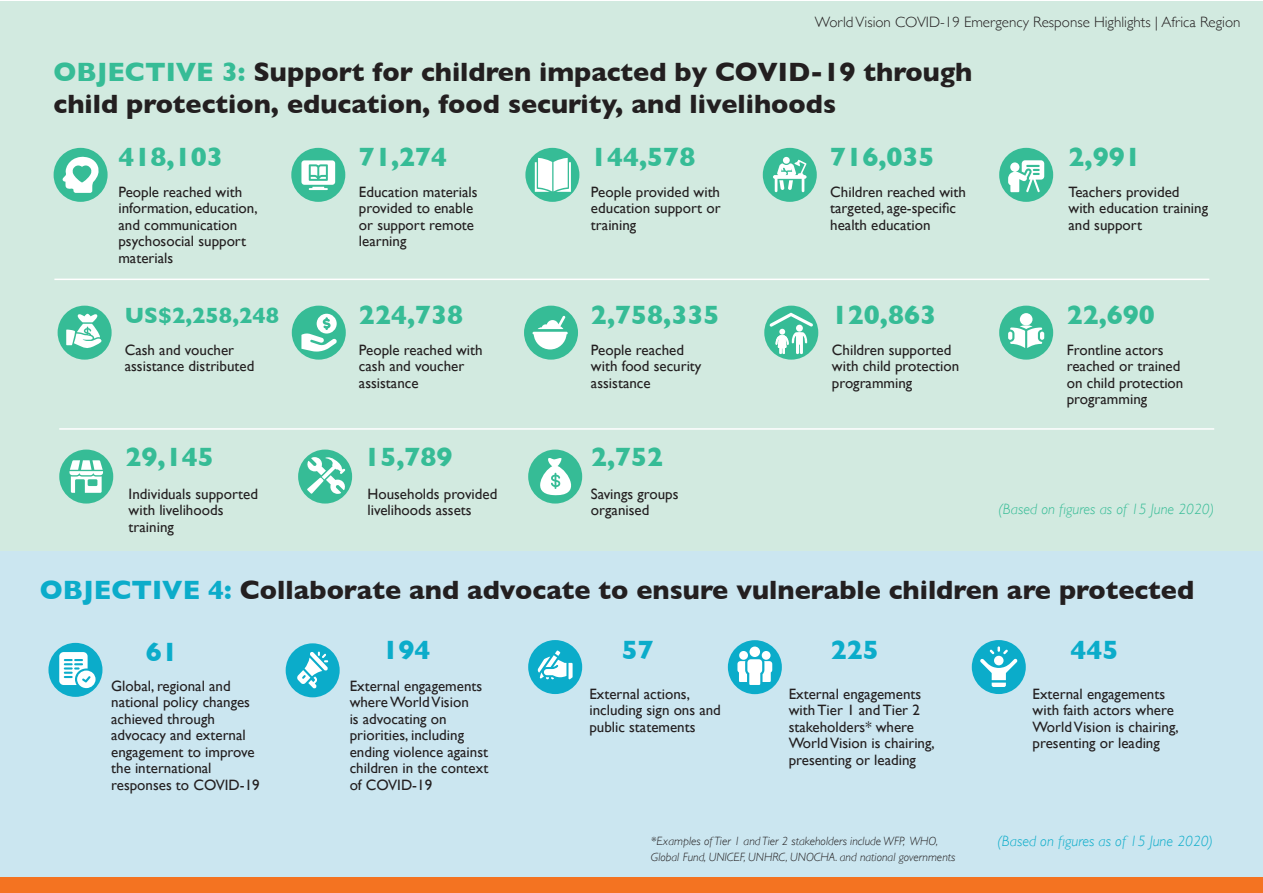
<style>
.page{position:relative;width:1263px;height:893px;background:#fff}
.page>*{position:absolute;margin:0;border:0;box-sizing:border-box;transform-origin:0 0}
.t1{font:700 27px/32.4px "Gill Sans";color:#231f20}
.t2{font:700 27px "Gill Sans";color:#36bc96}
.t3{font:700 27px "Gill Sans";color:#0bacca}
.t4{font:700 22.5px "Gill Sans";color:#36bc96}
.t5{font:15px/16.5px "Gill Sans";color:#231f20}
.t6{font:300 15px "Gill Sans";color:#231f20}
.t7{font:italic 300 15px "Gill Sans";color:#36bc96}
.t8{font:italic 300 15px "Gill Sans";color:#0bacca}
.t9{font:italic 300 12px/16.5px "Gill Sans";color:#231f20}
.s1{color:#36bc96}
.s2{color:#0bacca}
</style>
<div class="page">
<div style="left:0;top:1px;width:1263px;height:550px;background:#d2eae0"></div>
<div style="left:54px;top:148px;width:54px;height:54px;background:#36bc96;border-radius:50%"></div>
<svg style="left:62px;top:157px;width:37px;height:36px"></svg>
<div style="left:525px;top:148px;width:54px;height:54px;background:#36bc96;border-radius:50%"></div>
<svg style="left:535px;top:158px;width:36px;height:34px"></svg>
<div style="left:764px;top:306px;width:54px;height:54px;background:#36bc96;border-radius:50%"></div>
<svg style="left:769px;top:313px;width:44px;height:41px"></svg>
<hr style="left:54px;top:279px;width:1155px;height:1px;background:#fff">
<div style="left:524px;top:306px;width:54px;height:54px;background:#36bc96;border-radius:50%"></div>
<svg style="left:532px;top:316px;width:36px;height:33px"></svg>
<div style="left:58px;top:306px;width:54px;height:54px;background:#36bc96;border-radius:50%"></div>
<svg style="left:66px;top:314px;width:35px;height:34px"></svg>
<div style="left:291px;top:148px;width:54px;height:54px;background:#36bc96;border-radius:50%"></div>
<svg style="left:301px;top:160px;width:34px;height:30px"></svg>
<div style="left:292px;top:306px;width:54px;height:54px;background:#36bc96;border-radius:50%"></div>
<svg style="left:301px;top:314px;width:36px;height:38px"></svg>
<div style="left:999px;top:306px;width:54px;height:54px;background:#36bc96;border-radius:50%"></div>
<div style="left:1020px;top:313px;width:12px;height:12px;background:#fff;border-radius:50%"></div>
<svg style="left:1008px;top:325px;width:36px;height:23px"></svg>
<div style="left:999px;top:148px;width:54px;height:54px;background:#36bc96;border-radius:50%"></div>
<svg style="left:1008px;top:160px;width:36px;height:32px"></svg>
<div style="left:763px;top:148px;width:54px;height:54px;background:#36bc96;border-radius:50%"></div>
<svg style="left:773px;top:160px;width:33px;height:32px"></svg>
<div style="left:783px;top:157px;width:7px;height:7px;background:#fff;border-radius:50%"></div>
<div style="left:0;top:551px;width:1263px;height:326px;background:#cbe6f0"></div>
<div style="left:286px;top:643px;width:54px;height:54px;background:#0bacca;border-radius:50%"></div>
<svg style="left:297px;top:652px;width:31px;height:37px"></svg>
<div style="left:48px;top:643px;width:54px;height:54px;background:#0bacca;border-radius:50%"></div>
<svg style="left:59px;top:652px;width:37px;height:36px"></svg>
<hr style="left:59px;top:428px;width:1155px;height:2px;background:#fff">
<div style="left:528px;top:450px;width:54px;height:54px;background:#36bc96;border-radius:50%"></div>
<svg style="left:530px;top:457px;width:53px;height:40px"></svg>
<div style="left:298px;top:450px;width:54px;height:54px;background:#36bc96;border-radius:50%"></div>
<svg style="left:307px;top:457px;width:39px;height:37px"></svg>
<div style="left:59px;top:450px;width:54px;height:54px;background:#36bc96;border-radius:50%"></div>
<svg style="left:69px;top:460px;width:34px;height:33px"></svg>
<div style="left:0;top:877px;width:1263px;height:16px;background:#f47321"></div>
<div style="left:528px;top:640px;width:54px;height:54px;background:#0bacca;border-radius:50%"></div>
<svg style="left:537px;top:650px;width:36px;height:29px"></svg>
<div style="left:728px;top:640px;width:54px;height:54px;background:#0bacca;border-radius:50%"></div>
<div style="left:739px;top:651px;width:9px;height:9px;background:#fff;border-radius:50%"></div>
<div style="left:749px;top:646px;width:11px;height:11px;background:#fff;border-radius:50%"></div>
<svg style="left:737px;top:659px;width:35px;height:26px"></svg>
<div style="left:762px;top:651px;width:8px;height:9px;background:#fff;border-radius:50%"></div>
<div style="left:972px;top:640px;width:54px;height:54px;background:#0bacca;border-radius:50%"></div>
<svg style="left:980px;top:646px;width:37px;height:41px"></svg>
<p class="t6" style="left:815px;top:10px;width:427px">World Vision COVID-19 Emergency Response Highlights | Africa Region</p>
<h1 class="t1" style="left:54px;top:55px;width:920px"><span class="s1">OBJECTIVE 3:</span> Support for children impacted by COVID-19 through child protection, education, food security, and livelihoods</h1>
<h1 class="t2" style="left:591px;top:136px;width:106px">144,578</h1>
<p class="t5" style="left:591px;top:183px;width:131px;text-align:justify">People provided with education support or training</p>
<h1 class="t2" style="left:830px;top:136px;width:106px">716,035</h1>
<h1 class="t2" style="left:118px;top:136px;width:106px">418,103</h1>
<h1 class="t2" style="left:1068px;top:136px;width:74px">2,991</h1>
<p class="t5" style="left:1068px;top:183px;width:141px">Teachers provided with education training and support</p>
<h1 class="t2" style="left:359px;top:136px;width:90px">71,274</h1>
<p class="t5" style="left:830px;top:183px;width:137px">Children reached with targeted, age-specific health education</p>
<p class="t5" style="left:118px;top:183px;width:141px">People reached with information, education, and communication psychosocial support materials</p>
<p class="t5" style="left:359px;top:183px;width:120px">Education materials provided to enable or support remote learning</p>
<h2 class="t4" style="left:125px;top:298px;width:156px">US$2,258,248</h2>
<h1 class="t2" style="left:359px;top:294px;width:106px">224,738</h1>
<p class="t5" style="left:125px;top:341px;width:131px">Cash and voucher assistance distributed</p>
<p class="t5" style="left:359px;top:341px;width:125px">People reached with cash and voucher assistance</p>
<h1 class="t2" style="left:591px;top:294px;width:130px">2,758,335</h1>
<p class="t5" style="left:591px;top:341px;width:112px">People reached with food security assistance</p>
<h1 class="t2" style="left:125px;top:435px;width:90px">29,145</h1>
<h1 class="t2" style="left:364px;top:435px;width:90px">15,789</h1>
<h1 class="t2" style="left:591px;top:435px;width:74px">2,752</h1>
<p class="t5" style="left:129px;top:485px;width:131px">Individuals supported with livelihoods training</p>
<p class="t5" style="left:367px;top:485px;width:131px">Households provided livelihoods assets</p>
<p class="t5" style="left:591px;top:485px;width:89px">Savings groups organised</p>
<h1 class="t2" style="left:832px;top:294px;width:106px">120,863</h1>
<h1 class="t2" style="left:1067px;top:294px;width:90px">22,690</h1>
<p class="t5" style="left:832px;top:341px;width:129px">Children supported with child protection programming</p>
<p class="t5" style="left:1067px;top:341px;width:118px">Frontline actors reached or trained on child protection programming</p>
<p class="t7" style="left:998px;top:500px;width:217px">(Based on figures as of 15 June 2020)</p>
<h1 class="t1" style="left:40px;top:573px;width:1156px"><span class="s2">OBJECTIVE 4:</span> Collaborate and advocate to ensure vulnerable children are protected</h1>
<h1 class="t3" style="left:382px;top:628px;width:50px">194</h1>
<p class="t5" style="left:350px;top:677px;width:140px">External engagements where World Vision<br>is advocating on priorities, including ending violence against children in the context of COVID-19</p>
<h1 class="t3" style="left:831px;top:628px;width:50px">225</h1>
<p class="t5" style="left:789px;top:685px;width:148px">External engagements with Tier 1 and Tier 2 stakeholders* where<br>World Vision is chairing, presenting or leading</p>
<h1 class="t3" style="left:622px;top:628px;width:34px">57</h1>
<p class="t5" style="left:589px;top:685px;width:133px">External actions, including sign ons and public statements</p>
<h1 class="t3" style="left:1070px;top:628px;width:50px">445</h1>
<p class="t5" style="left:1032px;top:685px;width:148px">External engagements with faith actors where<br>World Vision is chairing, presenting or leading</p>
<h1 class="t3" style="left:146px;top:631px;width:34px">61</h1>
<p class="t5" style="left:111px;top:677px;width:150px">Global, regional and national policy changes achieved through advocacy and external engagement to improve the international responses to COVID-19</p>
<p class="t9" style="left:651px;top:833px;width:306px">*Examples of Tier 1 and Tier 2 stakeholders include WFP, WHO,<br>Global Fund, UNICEF, UNHRC, UNOCHA. and national governments</p>
<p class="t8" style="left:997px;top:833px;width:217px">(Based on figures as of 15 June 2020)</p>
</div>
